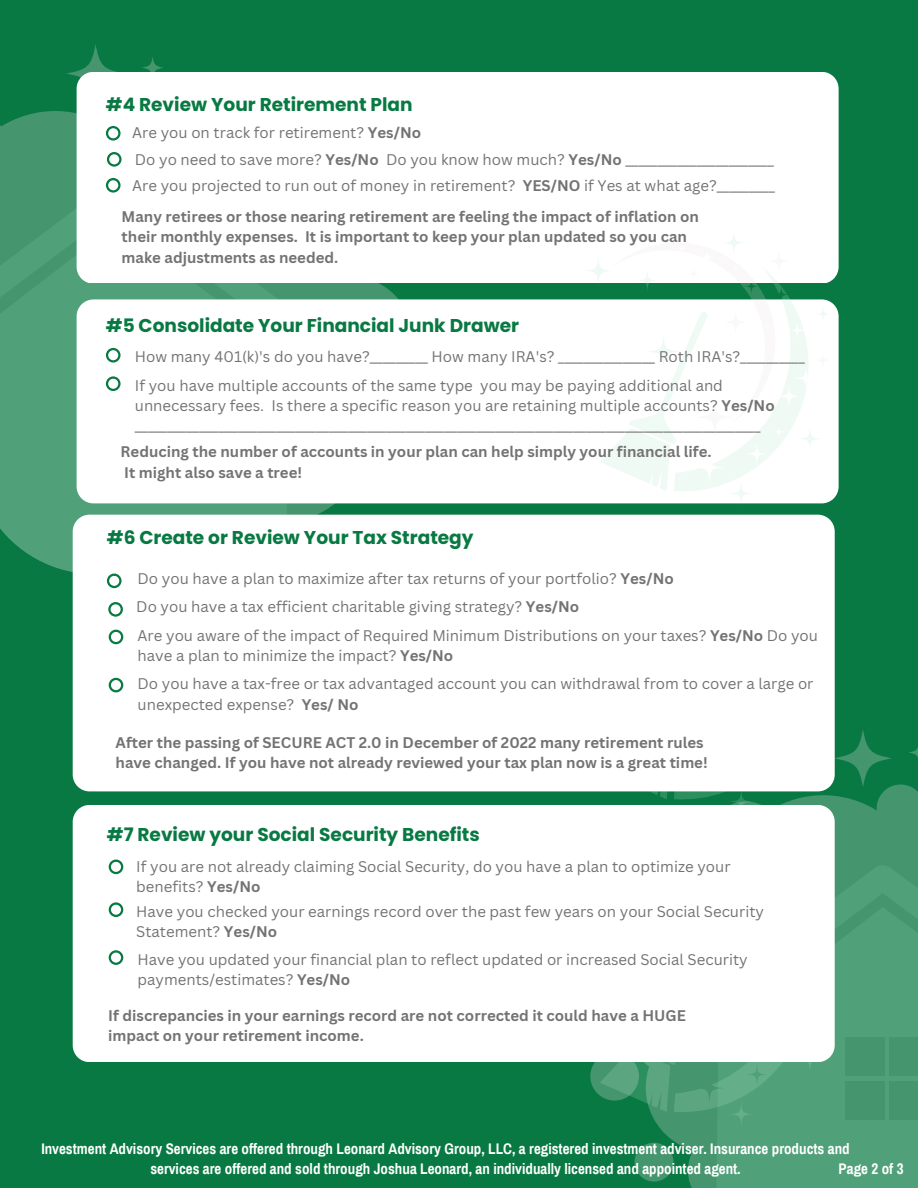
<style>
.page{position:relative;width:918px;height:1188px;background:#087942}
.page>*{position:absolute;margin:0;border:0;box-sizing:border-box;transform-origin:0 0}
.t1{font:700 18.6px "Poppins";color:#087942}
.t2{font:15px/20.2px "Canva Sans";color:#737373}
.t3{font:700 15px/20.2px "Canva Sans";color:#737373}
.t4{font:700 15px/20.2px "Archivo Narrow";color:#fff;text-align:center}
.t5{font:700 15px "Archivo Narrow";color:#fefefe}
.s1{font-weight:700}
</style>
<div class="page">
<svg style="left:0;top:111px;width:398px;height:188px;background:#3e9269"></svg>
<svg style="left:44px;top:45px;width:308px;height:239px"></svg>
<svg style="left:0;top:484px;width:289px;height:90px;background:#489c73"></svg>
<svg style="left:0;top:181px;width:322px;height:160px;background:#4b9b74"></svg>
<div style="left:77px;top:72px;width:762px;height:211px;background:#fff"></div>
<svg style="left:590px;top:1052px;width:49px;height:49px"></svg>
<div style="left:77px;top:299px;width:762px;height:204px;background:#fff"></div>
<div style="left:797px;top:426px;width:26px;height:26px;background:linear-gradient(to bottom,#fcfefd,#fdfefd);border-radius:50%"></div>
<svg style="left:814px;top:305px;width:18px;height:18px"></svg>
<div style="left:814px;top:352px;width:18px;height:17px;background:#fff;border-radius:50%"></div>
<svg style="left:728px;top:481px;width:26px;height:26px"></svg>
<svg style="left:582px;top:255px;width:32px;height:32px"></svg>
<div style="left:721px;top:230px;width:26px;height:25px;background:linear-gradient(to right,#fdfefe,#fefffe);border-radius:50%"></div>
<svg style="left:600px;top:242px;width:209px;height:251px;background:#ecf5f0"></svg>
<svg style="left:600px;top:730px;width:318px;height:458px"></svg>
<svg style="left:106px;top:100px;width:52px;height:67px;background:#f2f8f5"></svg>
<svg style="left:106px;top:178px;width:15px;height:15px"></svg>
<svg style="left:0;top:341px;width:223px;height:143px;background:#c1ddcf"></svg>
<div style="left:73px;top:515px;width:762px;height:276px;background:#fff"></div>
<svg style="left:107px;top:574px;width:15px;height:14px"></svg>
<svg style="left:109px;top:630px;width:14px;height:14px"></svg>
<svg style="left:108px;top:602px;width:15px;height:15px"></svg>
<div style="left:73px;top:805px;width:762px;height:257px;background:#fff"></div>
<svg style="left:109px;top:860px;width:14px;height:14px"></svg>
<svg style="left:109px;top:950px;width:14px;height:15px"></svg>
<svg style="left:109px;top:902px;width:14px;height:15px"></svg>
<svg style="left:109px;top:678px;width:14px;height:14px"></svg>
<p class="t1" style="left:106px;top:91px;width:308px">#4 Review Your Retirement Plan</p>
<p class="t2" style="left:132px;top:122px;width:290px">Are you on track for retirement? <span class="s1">Yes/No</span></p>
<p class="t2" style="left:132px;top:146px;width:644px;line-height:26.2px">Do yo need to save more? <span class="s1">Yes/No</span> Do you know how much? <span class="s1">Yes/No</span> _______________________<br>Are you projected to run out of money in retirement? <span class="s1">YES/NO</span> if Yes at what age?_________</p>
<p class="t3" style="left:122px;top:206px;width:579px">Many retirees or those nearing retirement are feeling the impact of inflation on their monthly expenses. It is important to keep your plan updated so you can make adjustments as needed.</p>
<p class="t1" style="left:106px;top:313px;width:415px">#5 Consolidate Your Financial Junk Drawer</p>
<p class="t2" style="left:135px;top:346px;width:671px">How many 401(k)'s do you have?_________ How many IRA's? _______________ Roth IRA's?__________</p>
<p class="t2" style="left:135px;top:375px;width:641px">If you have multiple accounts of the same type you may be paying additional and unnecessary fees. Is there a specific reason you are retaining multiple accounts? <span class="s1">Yes/No </span>_________________________________________________________________________________________________</p>
<p class="t3" style="left:121px;top:441px;width:592px">Reducing the number of accounts in your plan can help simply your financial life.<br>It might also save a tree!</p>
<p class="t1" style="left:107px;top:524px;width:368px">#6 Create or Review Your Tax Strategy</p>
<p class="t2" style="left:138px;top:568px;width:538px">Do you have a plan to maximize after tax returns of your portfolio? <span class="s1">Yes/No</span></p>
<p class="t2" style="left:136px;top:596px;width:444px">Do you have a tax efficient charitable giving strategy? <span class="s1">Yes/No</span></p>
<p class="t2" style="left:138px;top:625px;width:682px">Are you aware of the impact of Required Minimum Distributions on your taxes? <span class="s1">Yes/No</span> Do you have a plan to minimize the impact? <span class="s1">Yes/No</span></p>
<p class="t2" style="left:138px;top:673px;width:677px">Do you have a tax-free or tax advantaged account you can withdrawal from to cover a large or unexpected expense? <span class="s1">Yes/ No</span></p>
<p class="t3" style="left:116px;top:732px;width:594px">After the passing of SECURE ACT 2.0 in December of 2022 many retirement rules have changed. If you have not already reviewed your tax plan now is a great time!</p>
<p class="t1" style="left:107px;top:821px;width:374px">#7 Review your Social Security Benefits</p>
<p class="t2" style="left:136px;top:856px;width:596px">If you are not already claiming Social Security, do you have a plan to optimize your benefits? <span class="s1">Yes/No</span></p>
<p class="t2" style="left:136px;top:901px;width:629px">Have you checked your earnings record over the past few years on your Social Security<br>Statement? <span class="s1">Yes/No</span></p>
<p class="t2" style="left:138px;top:949px;width:612px">Have you updated your financial plan to reflect updated or increased Social Security payments/estimates? <span class="s1">Yes/No</span></p>
<p class="t3" style="left:108px;top:1005px;width:579px">If discrepancies in your earnings record are not corrected it could have a HUGE impact on your retirement income.</p>
<p class="t4" style="left:41px;top:1139px;width:810px">Investment Advisory Services are offered through Leonard Advisory Group, LLC, a registered investment adviser. Insurance products and services are offered and sold through Joshua Leonard, an individually licensed and appointed agent.</p>
<p class="t5" style="left:839px;top:1161px;width:66px">Page 2 of 3</p>
</div>
